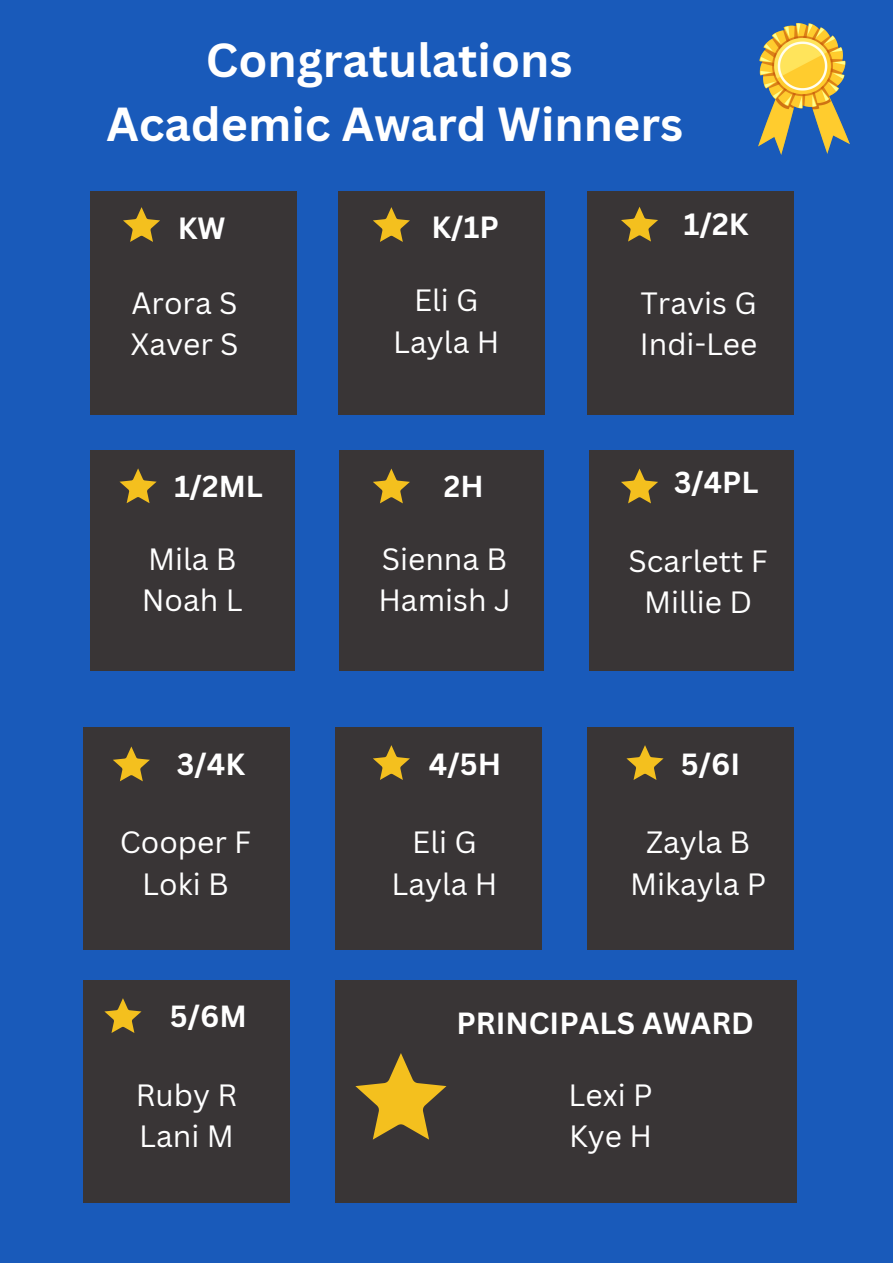
<style>
.page{position:relative;width:893px;height:1264px;background:#fff}
.page>*{position:absolute;margin:0;border:0;box-sizing:border-box;transform-origin:0 0}
.t1{font:700 46.5px "Canva Sans";color:#fff}
.t2{font:30px "Canva Sans";color:#fff}
.t3{font:700 29.85px "Canva Sans";color:#fff}
.t4{font:700 29.55px "Canva Sans";color:#fff}
</style>
<div class="page">
<div style="left:0;top:0;width:892px;height:1262px;background:#195aba"></div>
<img style="left:758px;top:23px;width:91px;height:132px">
<div style="left:338px;top:191px;width:207px;height:223px;background:#393536"></div>
<div style="left:90px;top:191px;width:206px;height:223px;background:#393536"></div>
<div style="left:586px;top:191px;width:207px;height:223px;background:#393536"></div>
<div style="left:90px;top:450px;width:204px;height:221px;background:#393536"></div>
<div style="left:339px;top:450px;width:205px;height:221px;background:#393536"></div>
<div style="left:589px;top:450px;width:204px;height:221px;background:#393536"></div>
<div style="left:83px;top:727px;width:207px;height:222px;background:#393536"></div>
<div style="left:335px;top:727px;width:206px;height:222px;background:#393536"></div>
<div style="left:587px;top:727px;width:206px;height:222px;background:#393536"></div>
<div style="left:83px;top:979px;width:207px;height:223px;background:#393536"></div>
<svg style="left:123px;top:207px;width:37px;height:35px"></svg>
<svg style="left:373px;top:207px;width:37px;height:35px"></svg>
<svg style="left:621px;top:207px;width:37px;height:34px"></svg>
<svg style="left:119px;top:468px;width:38px;height:35px"></svg>
<svg style="left:373px;top:468px;width:37px;height:35px"></svg>
<svg style="left:621px;top:468px;width:37px;height:35px"></svg>
<svg style="left:113px;top:746px;width:37px;height:35px"></svg>
<svg style="left:373px;top:745px;width:37px;height:35px"></svg>
<svg style="left:626px;top:745px;width:37px;height:35px"></svg>
<svg style="left:104px;top:998px;width:37px;height:35px"></svg>
<div style="left:335px;top:979px;width:461px;height:223px;background:#393536"></div>
<svg style="left:355px;top:1053px;width:91px;height:86px"></svg>
<p class="t1" style="left:206px;top:28px;width:368px">Congratulations</p>
<p class="t1" style="left:106px;top:92px;width:578px">Academic Award Winners</p>
<p class="t3" style="left:178px;top:207px;width:49px">KW</p>
<p class="t3" style="left:431px;top:206px;width:69px">K/1P</p>
<p class="t3" style="left:684px;top:203px;width:66px">1/2K</p>
<p class="t2" style="left:131px;top:281px;width:107px">Arora S</p>
<p class="t2" style="left:130px;top:323px;width:110px">Xaver S</p>
<p class="t2" style="left:414px;top:279px;width:66px">Eli G</p>
<p class="t2" style="left:393px;top:321px;width:108px">Layla H</p>
<p class="t2" style="left:640px;top:281px;width:118px">Travis G</p>
<p class="t2" style="left:639px;top:323px;width:119px">Indi-Lee</p>
<p class="t4" style="left:174px;top:465px;width:90px">1/2ML</p>
<p class="t4" style="left:444px;top:465px;width:41px">2H</p>
<p class="t4" style="left:674px;top:462px;width:86px">3/4PL</p>
<p class="t2" style="left:148px;top:537px;width:90px">Mila B</p>
<p class="t2" style="left:142px;top:579px;width:102px">Noah L</p>
<p class="t2" style="left:382px;top:537px;width:127px">Sienna B</p>
<p class="t2" style="left:378px;top:579px;width:134px">Hamish J</p>
<p class="t2" style="left:628px;top:539px;width:140px">Scarlett F</p>
<p class="t2" style="left:644px;top:581px;width:109px">Millie D</p>
<p class="t3" style="left:177px;top:743px;width:70px">3/4K</p>
<p class="t3" style="left:429px;top:743px;width:74px">4/5H</p>
<p class="t3" style="left:680px;top:743px;width:61px">5/6I</p>
<p class="t2" style="left:120px;top:821px;width:133px">Cooper F</p>
<p class="t2" style="left:142px;top:862px;width:88px">Loki B</p>
<p class="t2" style="left:412px;top:821px;width:66px">Eli G</p>
<p class="t2" style="left:391px;top:862px;width:108px">Layla H</p>
<p class="t2" style="left:646px;top:821px;width:106px">Zayla B</p>
<p class="t2" style="left:630px;top:863px;width:138px">Mikayla P</p>
<p class="t3" style="left:170px;top:994px;width:79px">5/6M</p>
<p class="t3" style="left:456px;top:1002px;width:299px">PRINCIPALS AWARD</p>
<p class="t2" style="left:136px;top:1073px;width:103px">Ruby R</p>
<p class="t2" style="left:139px;top:1115px;width:96px">Lani M</p>
<p class="t2" style="left:568px;top:1073px;width:86px">Lexi P</p>
<p class="t2" style="left:569px;top:1115px;width:85px">Kye H</p>
</div>
